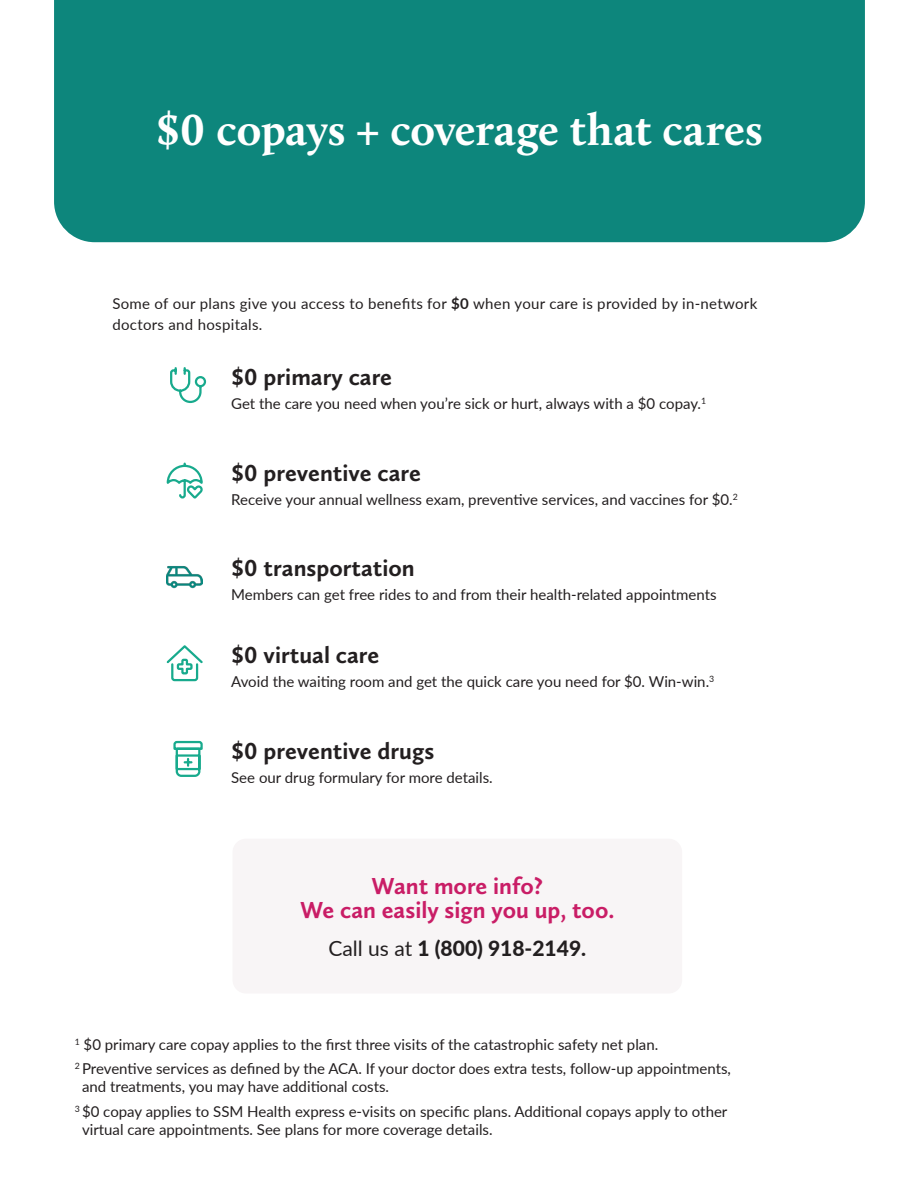
<style>
.page{position:relative;width:919px;height:1189px;background:#fff}
.page>*{position:absolute;margin:0;border:0;box-sizing:border-box;transform-origin:0 0}
.t1{font:700 45px "Calluna";color:#fff}
.t2{font:700 24px "Calluna Sans";color:#231f20}
.t3{font:700 24px/24px "Calluna Sans";color:#c91d66;text-align:center}
.t4{font:800 21px "Lato";color:#231f20}
.t5{font:15px/24.8px "Lato";color:#231f20}
.t6{font:15px/21px "Lato";letter-spacing:.02em;color:#231f20}
.s1{font-weight:700}
.s2{font-weight:400}
</style>
<div class="page">
<div style="left:54px;top:0;width:810px;height:242px;background:#0d867c"></div>
<hr style="left:0;top:688px;width:1px;height:500px;background:#f8f5f6">
<div style="left:232px;top:838px;width:449px;height:155px;background:#f8f5f6;border-radius:14px"></div>
<svg style="left:173px;top:740px;width:30px;height:37px"></svg>
<svg style="left:166px;top:645px;width:37px;height:37px"></svg>
<svg style="left:166px;top:462px;width:37px;height:37px"></svg>
<svg style="left:170px;top:367px;width:37px;height:36px"></svg>
<img style="left:167px;top:566px;width:36px;height:23px">
<h1 class="t1" style="left:156px;top:102px;width:607px">$0 copays + coverage that cares</h1>
<p class="t6" style="left:112px;top:292px;width:646px">Some of our plans give you access to benefits for <span class="s1">$0</span> when your care is provided by in-network doctors and hospitals.</p>
<h2 class="t2" style="left:231px;top:362px;width:162px">$0 primary care</h2>
<p class="t5" style="left:231px;top:390px;width:476px">Get the care you need when you’re sick or hurt, always with a $0 copay.<sup>1</sup></p>
<h2 class="t2" style="left:231px;top:457px;width:191px">$0 preventive care</h2>
<p class="t5" style="left:231px;top:486px;width:508px">Receive your annual wellness exam, preventive services, and vaccines for $0.<sup>2</sup></p>
<h2 class="t2" style="left:231px;top:553px;width:185px">$0 transportation</h2>
<p class="t5" style="left:231px;top:581px;width:486px">Members can get free rides to and from their health-related appointments</p>
<h2 class="t2" style="left:231px;top:640px;width:149px">$0 virtual care</h2>
<p class="t5" style="left:231px;top:668px;width:484px">Avoid the waiting room and get the quick care you need for $0. Win-win.<sup>3</sup></p>
<h2 class="t2" style="left:231px;top:735px;width:204px">$0 preventive drugs</h2>
<p class="t5" style="left:231px;top:764px;width:263px">See our drug formulary for more details.</p>
<h2 class="t3" style="left:300px;top:873px;width:316px">Want more info?<br>We can easily sign you up, too.</h2>
<h3 class="t4" style="left:328px;top:932px;width:259px"><span class="s2">Call us at</span> 1 (800) 918-2149.</h3>
<p class="t5" style="left:75px;top:1030px;width:657px"><sup>1</sup> $0 primary care copay applies to the first three visits of the catastrophic safety net plan.<br><sup>2</sup> Preventive services as defined by the ACA. If your doctor does extra tests, follow-up appointments,</p>
<p class="t5" style="left:75px;top:1073px;width:654px;text-indent:7px">and treatments, you may have additional costs.<br><sup>3</sup> $0 copay applies to SSM Health express e-visits on specific plans. Additional copays apply to other</p>
<p class="t5" style="left:82px;top:1116px;width:412px">virtual care appointments. See plans for more coverage details.</p>
</div>
